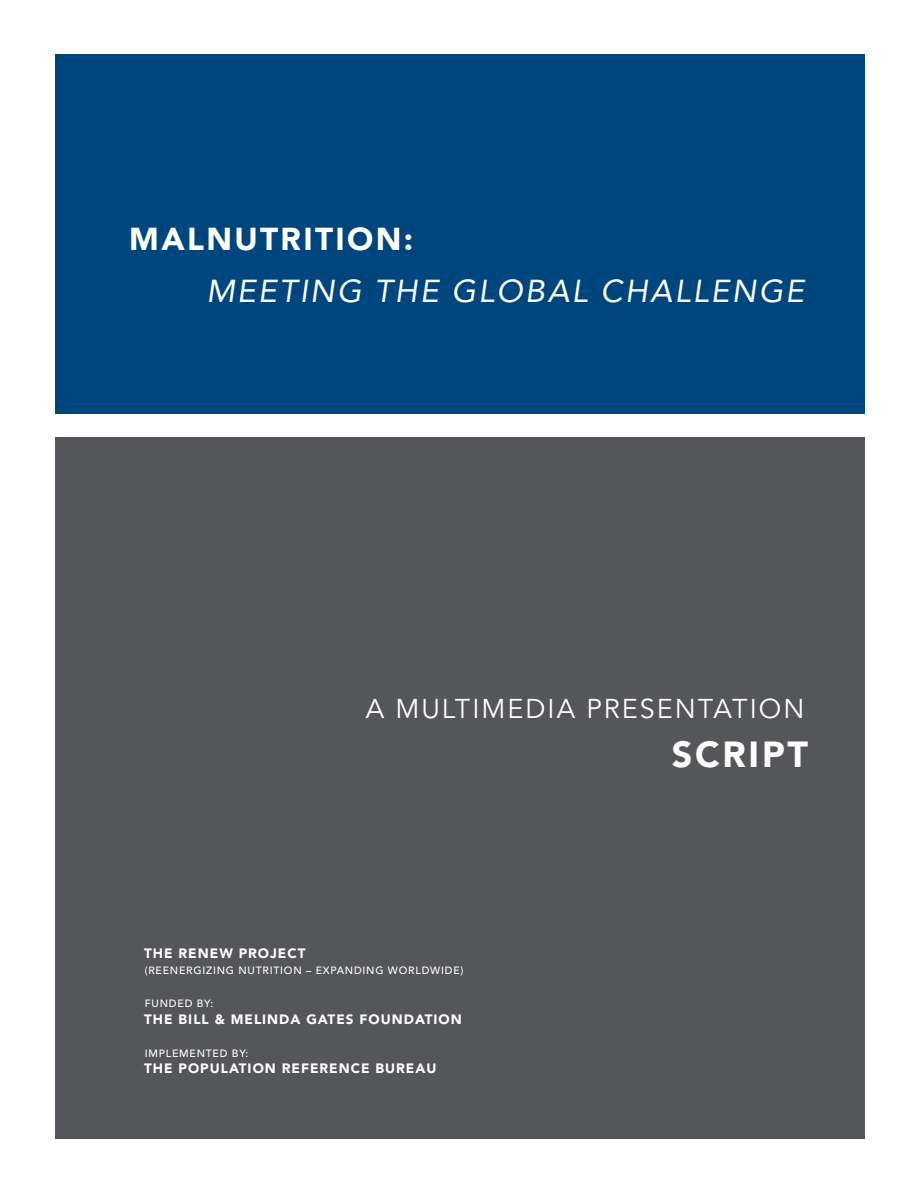
<style>
.page{position:relative;width:918px;height:1188px;background:#fff}
.page>*{position:absolute;margin:0;border:0;box-sizing:border-box;transform-origin:0 0}
.t1{font:900 36px "Avenir";letter-spacing:.075em;color:#fff}
.t2{font:italic 31.5px "Avenir";letter-spacing:.075em;color:#fff}
.t3{font:900 31.5px "Avenir";letter-spacing:.075em;color:#fff}
.t4{font:27px "Avenir";letter-spacing:.075em;color:#fff}
.t5{font:900 13.5px "Avenir";letter-spacing:.075em;color:#fff}
.t6{font:500 10.5px "Avenir";letter-spacing:.075em;color:#fff}
</style>
<div class="page">
<div style="left:55px;top:54px;width:810px;height:360px;background:#00467e"></div>
<div style="left:55px;top:437px;width:810px;height:702px;background:#55565a"></div>
<h2 class="t3" style="left:129px;top:220px;width:285px">MALNUTRITION:</h2>
<h2 class="t2" style="left:206px;top:273px;width:599px">MEETING THE GLOBAL CHALLENGE</h2>
<h3 class="t4" style="left:366px;top:693px;width:440px">A MULTIMEDIA PRESENTATION</h3>
<h1 class="t1" style="left:672px;top:733px;width:138px">SCRIPT</h1>
<p class="t5" style="left:144px;top:945px;width:163px">THE RENEW PROJECT</p>
<p class="t6" style="left:145px;top:965px;width:320px">(REENERGIZING NUTRITION – EXPANDING WORLDWIDE)</p>
<p class="t6" style="left:145px;top:998px;width:70px">FUNDED BY:</p>
<p class="t5" style="left:144px;top:1011px;width:319px">THE BILL &amp; MELINDA GATES FOUNDATION</p>
<p class="t6" style="left:145px;top:1047px;width:105px">IMPLEMENTED BY:</p>
<p class="t5" style="left:144px;top:1061px;width:294px">THE POPULATION REFERENCE BUREAU</p>
</div>
